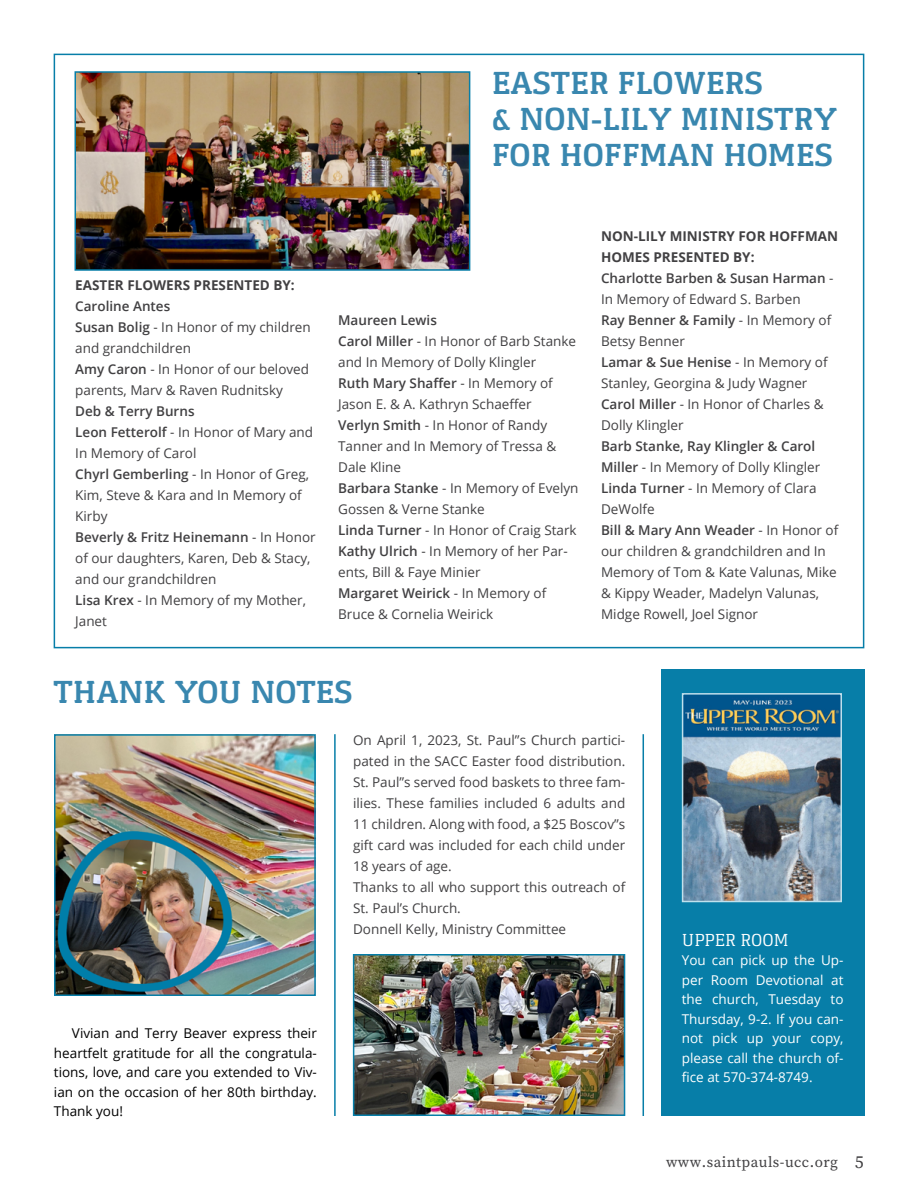
<style>
.page{position:relative;width:918px;height:1188px;background:#fff}
.page>*{position:absolute;margin:0;border:0;box-sizing:border-box;transform-origin:0 0}
.t1{font:700 33px/36px "Gaspar";color:#3987af}
.t2{font:18px "Gaspar";color:#fff}
.t3{font:15px "Source Serif Pro";letter-spacing:.03em;color:#414042}
.t4{font:13.5px/21px "Open Sans";color:#414042}
.t5{font:13.5px/19.5px "Open Sans";color:#000;text-align:justify}
.t6{font:13.5px/19.5px "Open Sans";color:#fff;text-align:justify}
.t7{font:700 13.5px "Open Sans";color:#414042}
.s1{font-weight:600}
.s2{font-weight:700}
.s3{font-size:18px}
</style>
<div class="page">
<img style="left:78px;top:74px;width:389px;height:194px">
<div style="left:75px;top:71px;width:395px;height:200px;border:2px solid #077ea8"></div>
<img style="left:356px;top:957px;width:266px;height:156px">
<div style="left:353px;top:954px;width:272px;height:162px;border:2px solid #077ea8"></div>
<img style="left:54px;top:734px;width:262px;height:262px">
<div style="left:661px;top:669px;width:203px;height:447px;background:#077ea8"></div>
<img style="left:685px;top:696px;width:154px;height:203px">
<div style="left:682px;top:693px;width:160px;height:209px;border:2px solid #c0e1ed"></div>
<hr style="left:334px;top:734px;width:2px;height:382px;background:#077ea8">
<hr style="left:643px;top:734px;width:1px;height:382px;background:#077ea8">
<h1 class="t1" style="left:492px;top:66px;width:347px">EASTER FLOWERS<br>&amp; NON-LILY MINISTRY<br>FOR HOFFMAN HOMES</h1>
<p class="t7" style="left:75px;top:275px;width:221px">EASTER FLOWERS PRESENTED BY:</p>
<p class="t4" style="left:75px;top:295px;width:237px"><span class="s1">Caroline Antes<br>Susan Bolig</span> - In Honor of my children and grandchildren<br><span class="s1">Amy Caron</span> - In Honor of our beloved parents, Marv &amp; Raven Rudnitsky</p>
<p class="t4" style="left:75px;top:400px;width:242px"><span class="s1">Deb &amp; Terry Burns<br>Leon Fetterolf</span> - In Honor of Mary and<br>In Memory of Carol<br><span class="s1">Chyrl Gemberling</span> - In Honor of Greg,<br>Kim, Steve &amp; Kara and In Memory of<br>Kirby<br><span class="s1">Beverly &amp; Fritz Heinemann</span> - In Honor of our daughters, Karen, Deb &amp; Stacy, and our grandchildren<br><span class="s1">Lisa Krex</span> - In Memory of my Mother,<br>Janet</p>
<p class="t4" style="left:338px;top:309px;width:242px"><span class="s1">Maureen Lewis<br>Carol Miller</span> - In Honor of Barb Stanke and In Memory of Dolly Klingler<br><span class="s1">Ruth Mary Shaffer</span> - In Memory of<br>Jason E. &amp; A. Kathryn Schaeffer<br><span class="s1">Verlyn Smith</span> - In Honor of Randy<br>Tanner and In Memory of Tressa &amp;<br>Dale Kline<br><span class="s1">Barbara Stanke</span> - In Memory of Evelyn<br>Gossen &amp; Verne Stanke<br><span class="s1">Linda Turner</span> - In Honor of Craig Stark<br><span class="s1">Kathy Ulrich</span> - In Memory of her Par&shy;ents, Bill &amp; Faye Minier<br><span class="s1">Margaret Weirick</span> - In Memory of<br>Bruce &amp; Cornelia Weirick</p>
<p class="t4" style="left:601px;top:225px;width:238px"><span class="s2">NON-LILY MINISTRY FOR HOFFMAN<br>HOMES PRESENTED BY:<br></span><span class="s1">Charlotte Barben &amp; Susan Harman</span> -<br>In Memory of Edward S. Barben<br><span class="s1">Ray Benner &amp; Family</span> - In Memory of<br>Betsy Benner<br><span class="s1">Lamar &amp; Sue Henise</span> - In Memory of<br>Stanley, Georgina &amp; Judy Wagner<br><span class="s1">Carol Miller</span> - In Honor of Charles &amp;<br>Dolly Klingler</p>
<p class="t4" style="left:601px;top:435px;width:239px"><span class="s1">Barb Stanke, Ray Klingler &amp; Carol<br>Miller</span> - In Memory of Dolly Klingler<br><span class="s1">Linda Turner</span> - In Memory of Clara<br>DeWolfe<br><span class="s1">Bill &amp; Mary Ann Weader</span> - In Honor of our children &amp; grandchildren and In<br>Memory of Tom &amp; Kate Valunas, Mike &amp; Kippy Weader, Madelyn Valunas,<br>Midge Rowell, Joel Signor</p>
<h1 class="t1" style="left:54px;top:674px;width:301px">THANK YOU NOTES</h1>
<p class="t5" style="left:54px;top:1023px;width:264px;text-indent:18px">Vivian and Terry Beaver express their heartfelt gratitude for all the congratula&shy;tions, love, and care you extended to Viv&shy;ian on the occasion of her 80th birthday.<br>Thank you!</p>
<p class="t4" style="left:353px;top:729px;width:274px">On April 1, 2023, St. Paul”s Church partici&shy;pated in the SACC Easter food distribution.<br>St. Paul”s served food baskets to three fam&shy;ilies. These families included 6 adults and 11 children. Along with food, a $25 Boscov”s gift card was included for each child under 18 years of age.<br>Thanks to all who support this outreach of St. Paul’s Church.<br>Donnell Kelly, Ministry Committee</p>
<h2 class="t2" style="left:682px;top:930px;width:108px">UPPER ROOM</h2>
<p class="t6" style="left:682px;top:950px;width:163px">You can pick up the Up&shy;per Room Devotional at the church, Tuesday to Thursday, 9-2. If you can&shy;not pick up your copy, please call the church of&shy;fice at 570-374-8749.</p>
<p class="t3" style="left:666px;top:1152px;width:199px">www.saintpauls-ucc.org <span class="s3">5</span></p>
</div>
